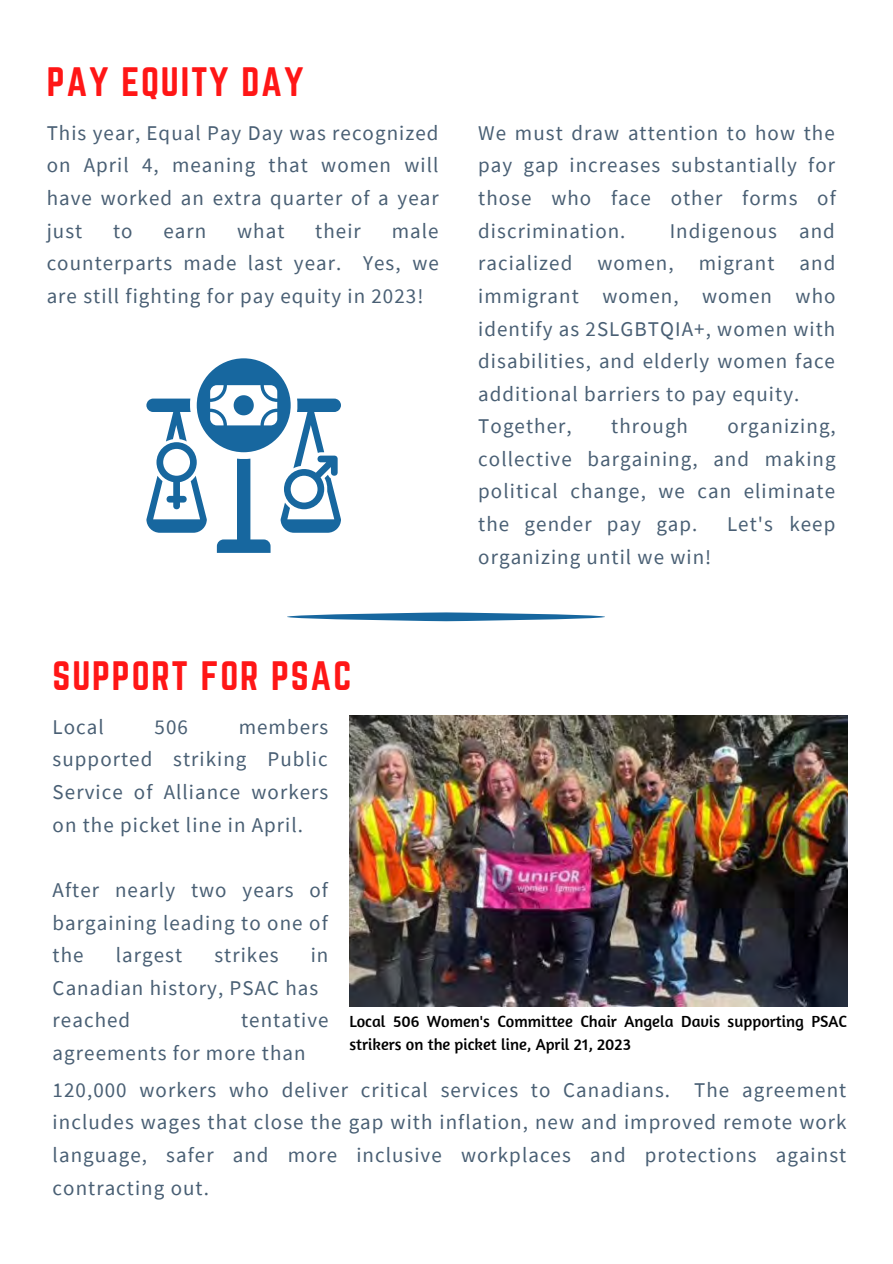
<style>
.page{position:relative;width:893px;height:1264px;background:#fff}
.page>*{position:absolute;margin:0;border:0;box-sizing:border-box;transform-origin:0 0}
.t1{font:35.85px "Norwester";letter-spacing:.05em;color:#ff1616}
.t2{font:21px/32.5px "Source Sans Pro";letter-spacing:.05em;color:#495f74;text-align:justify}
.t3{font:16.5px/22.5px "Amaranth";color:#000}
</style>
<div class="page">
<svg style="left:146px;top:358px;width:195px;height:195px"></svg>
<img style="left:349px;top:715px;width:498px;height:291px">
<svg style="left:287px;top:612px;width:318px;height:9px;background:#4283b0"></svg>
<p class="t1" style="left:47px;top:60px;width:258px">PAY EQUITY DAY</p>
<p class="t2" style="left:47px;top:116px;width:393px">This year, Equal Pay Day was recognized on April 4, meaning that women will have worked an extra quarter of a year just</p>
<p class="t2" style="left:47px;top:214px;width:394px;text-indent:345px">male counterparts made last year. Yes, we are still fighting for pay equity in 2023!</p>
<p class="t2" style="left:113px;top:214px;width:21px">to</p>
<p class="t2" style="left:163px;top:214px;width:44px">earn</p>
<p class="t2" style="left:237px;top:214px;width:49px">what</p>
<p class="t2" style="left:315px;top:214px;width:47px">their</p>
<p class="t1" style="left:53px;top:654px;width:300px">SUPPORT FOR PSAC</p>
<p class="t2" style="left:53px;top:710px;width:53px">Local</p>
<p class="t2" style="left:155px;top:710px;width:35px">506</p>
<p class="t2" style="left:53px;top:710px;width:277px;text-indent:186px">members supported striking Public Service of Alliance workers on the picket line in April.</p>
<p class="t2" style="left:478px;top:116px;width:359px">We must draw attention to how the pay gap increases substantially for those who face other forms of discrimination.</p>
<p class="t2" style="left:478px;top:214px;width:359px;text-indent:191px">Indigenous and racialized women, migrant and immigrant women, women who identify as 2SLGBTQIA+, women with disabilities, and elderly women face additional barriers to pay equity.</p>
<p class="t2" style="left:478px;top:409px;width:95px">Together,</p>
<p class="t2" style="left:611px;top:409px;width:78px">through</p>
<p class="t2" style="left:478px;top:409px;width:359px;text-indent:249px">organizing, collective bargaining, and making political change, we can eliminate the gender pay gap.</p>
<p class="t2" style="left:727px;top:507px;width:110px">Let's keep</p>
<p class="t2" style="left:478px;top:540px;width:234px">organizing until we win!</p>
<p class="t2" style="left:53px;top:873px;width:277px">After nearly two years of bargaining leading to one of the</p>
<p class="t2" style="left:116px;top:938px;width:68px">largest</p>
<p class="t2" style="left:214px;top:938px;width:66px">strikes</p>
<p class="t2" style="left:53px;top:938px;width:277px;text-indent:258px">in<br>Canadian history, PSAC has</p>
<p class="t2" style="left:53px;top:1003px;width:79px">reached</p>
<p class="t2" style="left:53px;top:1003px;width:277px;text-indent:188px">tentative agreements for more than</p>
<p class="t2" style="left:53px;top:1073px;width:795px">120,000 workers who deliver critical services to Canadians. The agreement includes wages that close the gap with inflation, new and improved remote work language, safer and more inclusive workplaces and protections against contracting out.</p>
<p class="t3" style="left:349px;top:1010px;width:499px">Local 506 Women's Committee Chair Angela Davis supporting PSAC strikers on the picket line, April 21, 2023</p>
</div>
